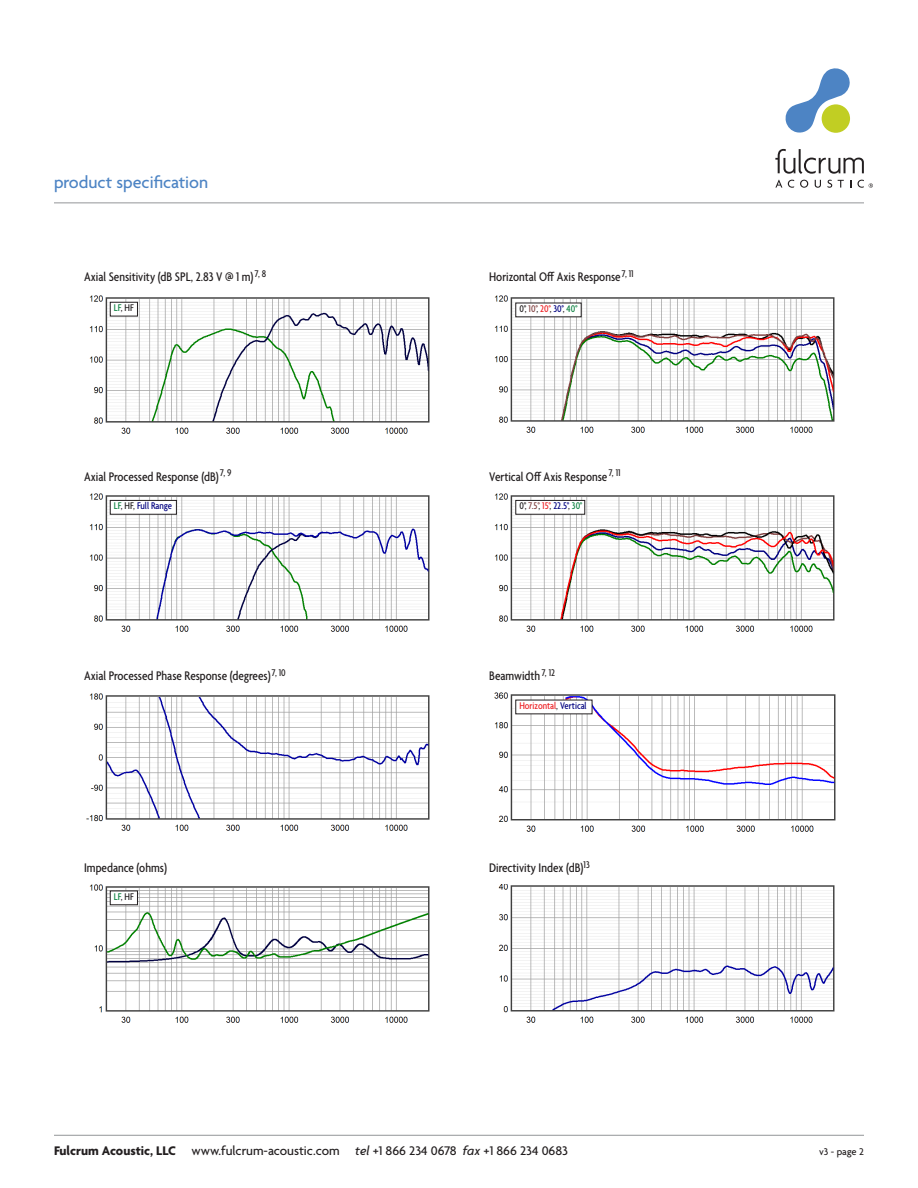
<style>
.page{position:relative;width:918px;height:1188px;background:#fff}
.page>*{position:absolute;margin:0;border:0;box-sizing:border-box;transform-origin:0 0}
.t1{font:500 18px "Agenda";color:#4d84c4}
.data{font:500 condensed 13.5px "Agenda";color:#231f20}
.t2{font:500 13.5px "Agenda";color:#231f20}
.data-2{font:500 condensed 10.5px "Agenda";color:#231f20}
.data-3{font:500 condensed 10.5px "Agenda";color:#ed2024}
.data-4{font:500 condensed 10.5px "Agenda";color:#000080}
.t3{font:500 10.5px "Agenda";letter-spacing:-.005em;color:#231f20}
.s1{color:#0b8140}
.s2{color:#804040}
.s3{color:#ed2024}
.s4{color:#000080}
.s5{color:#231f20}
.s6{font-weight:700}
.s7{font-style:italic}
</style>
<div class="page">
<img style="left:89px;top:295px;width:341px;height:139px">
<img style="left:494px;top:692px;width:342px;height:140px">
<img style="left:494px;top:295px;width:341px;height:138px">
<img style="left:89px;top:884px;width:341px;height:139px">
<img style="left:86px;top:693px;width:344px;height:138px">
<img style="left:89px;top:493px;width:341px;height:139px">
<img style="left:494px;top:493px;width:341px;height:139px">
<img style="left:498px;top:884px;width:337px;height:139px">
<hr style="left:54px;top:1135px;width:810px;height:1px;background:#939598">
<hr style="left:54px;top:202px;width:810px;height:1px;background:#939598">
<svg style="left:785px;top:68px;width:65px;height:65px"></svg>
<svg style="left:775px;top:149px;width:89px;height:25px"></svg>
<svg style="left:775px;top:180px;width:7px;height:8px"></svg>
<svg style="left:788px;top:180px;width:6px;height:8px"></svg>
<svg style="left:800px;top:180px;width:8px;height:8px"></svg>
<svg style="left:815px;top:180px;width:6px;height:8px"></svg>
<svg style="left:827px;top:180px;width:5px;height:8px"></svg>
<svg style="left:838px;top:180px;width:6px;height:8px"></svg>
<svg style="left:858px;top:180px;width:15px;height:8px"></svg>
<div style="left:516px;top:303px;width:65px;height:14px;background:#fff"></div>
<div style="left:516px;top:700px;width:76px;height:14px;background:#fff"></div>
<div style="left:110px;top:891px;width:27px;height:14px;background:#fff"></div>
<div style="left:110px;top:891px;width:28px;height:14px;border:1px solid #231f20"></div>
<div style="left:110px;top:500px;width:66px;height:14px;background:#fff"></div>
<div style="left:110px;top:500px;width:67px;height:15px;border:1px solid #231f20"></div>
<div style="left:110px;top:302px;width:27px;height:14px;background:#fff"></div>
<div style="left:110px;top:302px;width:28px;height:14px;border:1px solid #231f20"></div>
<div style="left:516px;top:500px;width:69px;height:14px;background:#fff"></div>
<div style="left:515px;top:500px;width:70px;height:15px;border:1px solid #231f20"></div>
<p class="t1" style="left:54px;top:172px;width:156px">product specification</p>
<p class="data" style="left:84px;top:270px;width:184px">Axial Sensitivity (dB SPL, 2.83 V @ 1 m) <sup>7,</sup> <sup>8</sup></p>
<p class="data" style="left:489px;top:270px;width:146px">Horizontal Off Axis Response <sup>7,</sup> <sup>11</sup></p>
<p class="data-2" style="left:114px;top:302px;width:21px"><span class="s1">LF</span>, HF</p>
<p class="data-2" style="left:519px;top:303px;width:60px">0°, <span class="s2">10°</span>, <span class="s3">20°</span>, <span class="s4">30°</span>, <span class="s1">40°</span></p>
<p class="data" style="left:84px;top:469px;width:149px">Axial Processed Response (dB)<sup>7,</sup> <sup>9</sup></p>
<p class="data" style="left:489px;top:469px;width:133px">Vertical Off Axis Response<sup>7,</sup> <sup>11</sup></p>
<p class="data-4" style="left:114px;top:500px;width:60px"><span class="s1">LF</span><span class="s5">, HF,</span> Full Range</p>
<p class="data-2" style="left:519px;top:500px;width:65px">0°, <span class="s2">7.5°</span>, <span class="s3">15°</span>, <span class="s4">22.5°</span>, <span class="s1">30°</span></p>
<p class="data" style="left:84px;top:669px;width:203px">Axial Processed Phase Response (degrees)<sup>7,</sup> <sup>10</sup></p>
<p class="data" style="left:489px;top:669px;width:67px">Beamwidth<sup>7,</sup> <sup>12</sup></p>
<p class="data-3" style="left:519px;top:700px;width:69px">Horizontal<span class="s5">,</span> <span class="s4">Vertical</span></p>
<p class="data" style="left:84px;top:861px;width:84px">Impedance (ohms)</p>
<p class="data" style="left:489px;top:861px;width:102px">Directivity Index (dB)<sup>13</sup></p>
<p class="data-2" style="left:114px;top:891px;width:21px"><span class="s1">LF</span>, HF</p>
<p class="t2" style="left:54px;top:1143px;width:515px"><span class="s6">Fulcrum Acoustic, LLC</span> www.fulcrum-acoustic.com <span class="s7">tel</span> +1 866 234 0678 <span class="s7">fax</span> +1 866 234 0683</p>
<p class="t3" style="left:819px;top:1146px;width:46px">v3 - page 2</p>
</div>
